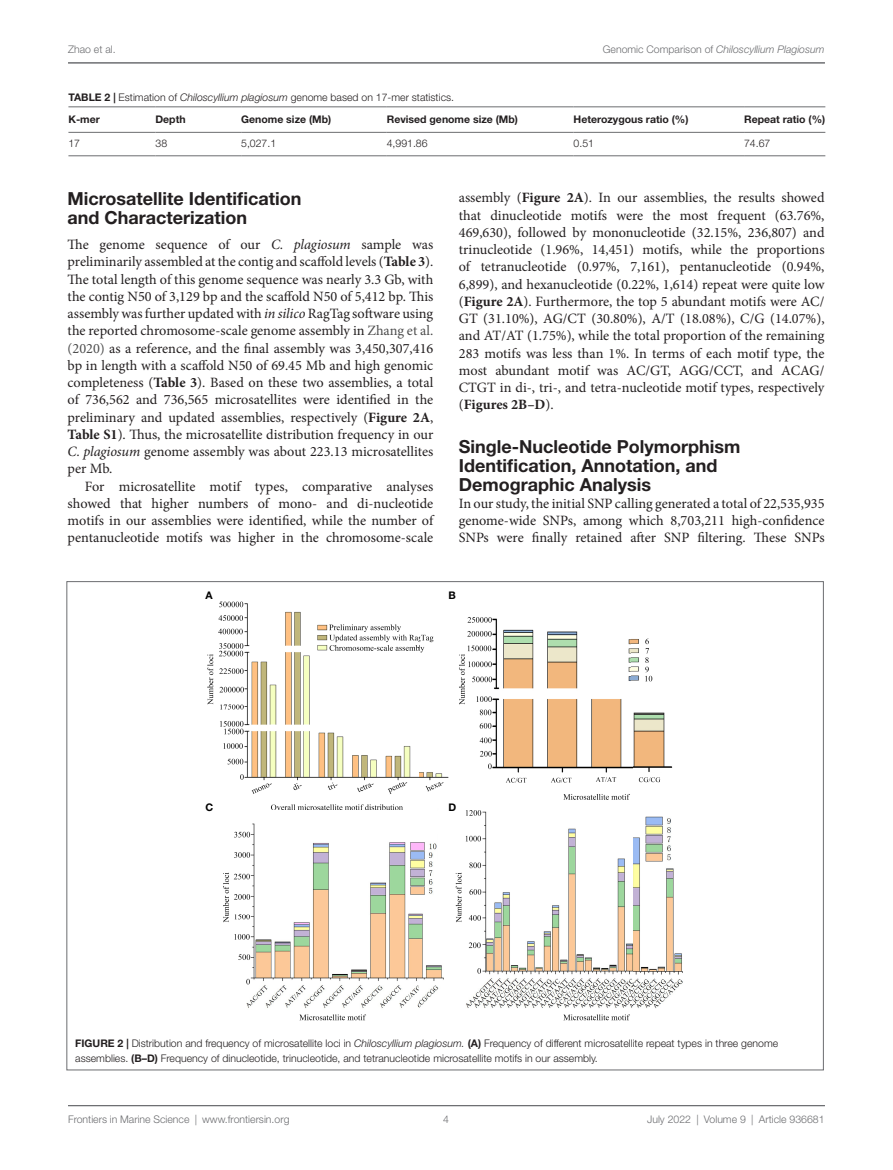
<style>
.page{position:relative;width:893px;height:1170px;background:#fff}
.page>*{position:absolute;margin:0;border:0;box-sizing:border-box;transform-origin:0 0}
.SecHeadB{font:700 18px/18.8px "Helvetica Neue LT Std";color:#231f20}
.Para{font:14.25px/17.2px "Minion Pro";color:#231f20;text-align:justify}
.ParaIndent{font:14.25px/17.2px "Minion Pro";color:#231f20;text-align:justify}
.FigCaption{font:300 10.5px/14.2px "Helvetica Neue LT Std";color:#231f20}
.t1{font:300 10.5px "Helvetica Neue LT Std";color:#6c6d70}
.th-table{font:700 10.5px "Helvetica Neue LT Std";color:#231f20}
.TableCaption{font:300 10.5px "Helvetica Neue LT Std";color:#231f20}
.t2{font:italic 300 10.5px "Helvetica Neue LT Std";color:#6c6d70}
.td-table{font:300 10.5px "Helvetica Neue LT Std";color:#231f20}
.t3{font:700 10.5px "Helvetica Neue LT Std";color:#010101}
.s1{font-style:normal}
.s2{font-weight:700}
.s3{font-style:italic}
.s4{color:#4d4d4d}
</style>
<div class="page">
<hr style="left:68px;top:63px;width:757px;height:1px;background:#6c6d70">
<hr style="left:68px;top:1105px;width:757px;height:1px;background:#6c6d70">
<hr style="left:68px;top:132px;width:87px;height:1px;background:#6c6d70">
<hr style="left:68px;top:107px;width:87px;height:1px;background:#6c6d70">
<hr style="left:155px;top:132px;width:86px;height:1px;background:#6c6d70">
<hr style="left:155px;top:107px;width:86px;height:1px;background:#6c6d70">
<hr style="left:241px;top:132px;width:146px;height:1px;background:#6c6d70">
<hr style="left:241px;top:107px;width:146px;height:1px;background:#6c6d70">
<hr style="left:387px;top:132px;width:187px;height:1px;background:#6c6d70">
<hr style="left:387px;top:107px;width:187px;height:1px;background:#6c6d70">
<hr style="left:574px;top:132px;width:170px;height:1px;background:#6c6d70">
<hr style="left:574px;top:107px;width:170px;height:1px;background:#6c6d70">
<hr style="left:744px;top:132px;width:81px;height:1px;background:#6c6d70">
<hr style="left:744px;top:107px;width:81px;height:1px;background:#6c6d70">
<hr style="left:68px;top:155px;width:87px;height:1px;background:#6c6d70">
<hr style="left:155px;top:155px;width:86px;height:1px;background:#6c6d70">
<hr style="left:241px;top:155px;width:146px;height:1px;background:#6c6d70">
<hr style="left:387px;top:155px;width:187px;height:1px;background:#6c6d70">
<hr style="left:574px;top:155px;width:170px;height:1px;background:#6c6d70">
<hr style="left:744px;top:155px;width:81px;height:1px;background:#6c6d70">
<img style="left:208px;top:601px;width:475px;height:419px">
<p class="t1" style="left:68px;top:43px;width:49px">Zhao et al.</p>
<p class="t2" style="left:603px;top:43px;width:223px"><span class="s1">Genomic Comparison of</span> Chiloscyllium Plagiosum</p>
<p class="TableCaption" style="left:68px;top:90px;width:387px"><span class="s2">TABLE 2 |</span> Estimation of <span class="s3">Chiloscyllium plagiosum</span> genome based on 17-mer statistics.</p>
<p class="th-table" style="left:68px;top:113px;width:33px">K-mer</p>
<p class="th-table" style="left:155px;top:113px;width:32px">Depth</p>
<p class="th-table" style="left:241px;top:113px;width:91px">Genome size (Mb)</p>
<p class="th-table" style="left:387px;top:113px;width:133px">Revised genome size (Mb)</p>
<p class="th-table" style="left:574px;top:113px;width:116px">Heterozygous ratio (%)</p>
<p class="th-table" style="left:744px;top:113px;width:83px">Repeat ratio (%)</p>
<p class="td-table" style="left:68px;top:137px;width:13px">17</p>
<p class="td-table" style="left:155px;top:137px;width:13px">38</p>
<p class="td-table" style="left:241px;top:137px;width:37px">5,027.1</p>
<p class="td-table" style="left:387px;top:137px;width:42px">4,991.86</p>
<p class="td-table" style="left:574px;top:137px;width:22px">0.51</p>
<p class="td-table" style="left:744px;top:137px;width:28px">74.67</p>
<p class="SecHeadB" style="left:68px;top:189px;width:235px">Microsatellite Identification and Characterization</p>
<p class="Para" style="left:68px;top:236px;width:367px">The genome sequence of our <span class="s3">C. plagiosum</span> sample was preliminarily assembled at the contig and scaffold levels (<span class="s2">Table 3</span>).<br>The total length of this genome sequence was nearly 3.3 Gb, with the contig N50 of 3,129 bp and the scaffold N50 of 5,412 bp. This assembly was further updated with <span class="s3">in silico</span> RagTag software using the reported chromosome-scale genome assembly in <span class="s4">Zhang et al. (2020)</span> as a reference, and the final assembly was 3,450,307,416 bp in length with a scaffold N50 of 69.45 Mb and high genomic completeness (<span class="s2">Table 3</span>). Based on these two assemblies, a total of 736,562 and 736,565 microsatellites were identified in the preliminary and updated assemblies, respectively (<span class="s2">Figure 2A</span>, <span class="s2">Table S1</span>). Thus, the microsatellite distribution frequency in our <span class="s3">C. plagiosum</span> genome assembly was about 223.13 microsatellites per Mb.</p>
<p class="ParaIndent" style="left:68px;top:477px;width:367px;text-indent:17px">For microsatellite motif types, comparative analyses showed that higher numbers of mono- and di-nucleotide motifs in our assemblies were identified, while the number of pentanucleotide motifs was higher in the chromosome-scale</p>
<p class="ParaIndent" style="left:459px;top:189px;width:367px">assembly (<span class="s2">Figure 2A</span>). In our assemblies, the results showed that dinucleotide motifs were the most frequent (63.76%, 469,630), followed by mononucleotide (32.15%, 236,807) and trinucleotide (1.96%, 14,451) motifs, while the proportions of tetranucleotide (0.97%, 7,161), pentanucleotide (0.94%, 6,899), and hexanucleotide (0.22%, 1,614) repeat were quite low (<span class="s2">Figure 2A</span>). Furthermore, the top 5 abundant motifs were AC/ GT (31.10%), AG/CT (30.80%), A/T (18.08%), C/G (14.07%), and AT/AT (1.75%), while the total proportion of the remaining 283 motifs was less than 1%. In terms of each motif type, the most abundant motif was AC/GT, AGG/CCT, and ACAG/ CTGT in di-, tri-, and tetra-nucleotide motif types, respectively (<span class="s2">Figures 2B–D</span>).</p>
<p class="SecHeadB" style="left:459px;top:437px;width:283px">Single-Nucleotide Polymorphism<br>Identification, Annotation, and<br>Demographic Analysis</p>
<p class="Para" style="left:459px;top:494px;width:367px">In our study, the initial SNP calling generated a total of 22,535,935 genome-wide SNPs, among which 8,703,211 high-confidence SNPs were finally retained after SNP filtering. These SNPs</p>
<p class="t3" style="left:205px;top:588px;width:9px">A</p>
<p class="t3" style="left:448px;top:588px;width:9px">B</p>
<p class="t3" style="left:205px;top:800px;width:9px">C</p>
<p class="t3" style="left:448px;top:800px;width:9px">D</p>
<p class="FigCaption" style="left:75px;top:1036px;width:704px"><span class="s2">FIGURE 2 |</span> Distribution and frequency of microsatellite loci in <span class="s3">Chiloscyllium plagiosum.</span> <span class="s2">(A)</span> Frequency of different microsatellite repeat types in three genome assemblies. <span class="s2">(B–D)</span> Frequency of dinucleotide, trinucleotide, and tetranucleotide microsatellite motifs in our assembly.</p>
<p class="t1" style="left:68px;top:1112px;width:223px">Frontiers in Marine Science | www.frontiersin.org</p>
<p class="t1" style="left:443px;top:1112px;width:7px">4</p>
<p class="t1" style="left:647px;top:1112px;width:179px">July 2022 | Volume 9 | Article 936681</p>
</div>
